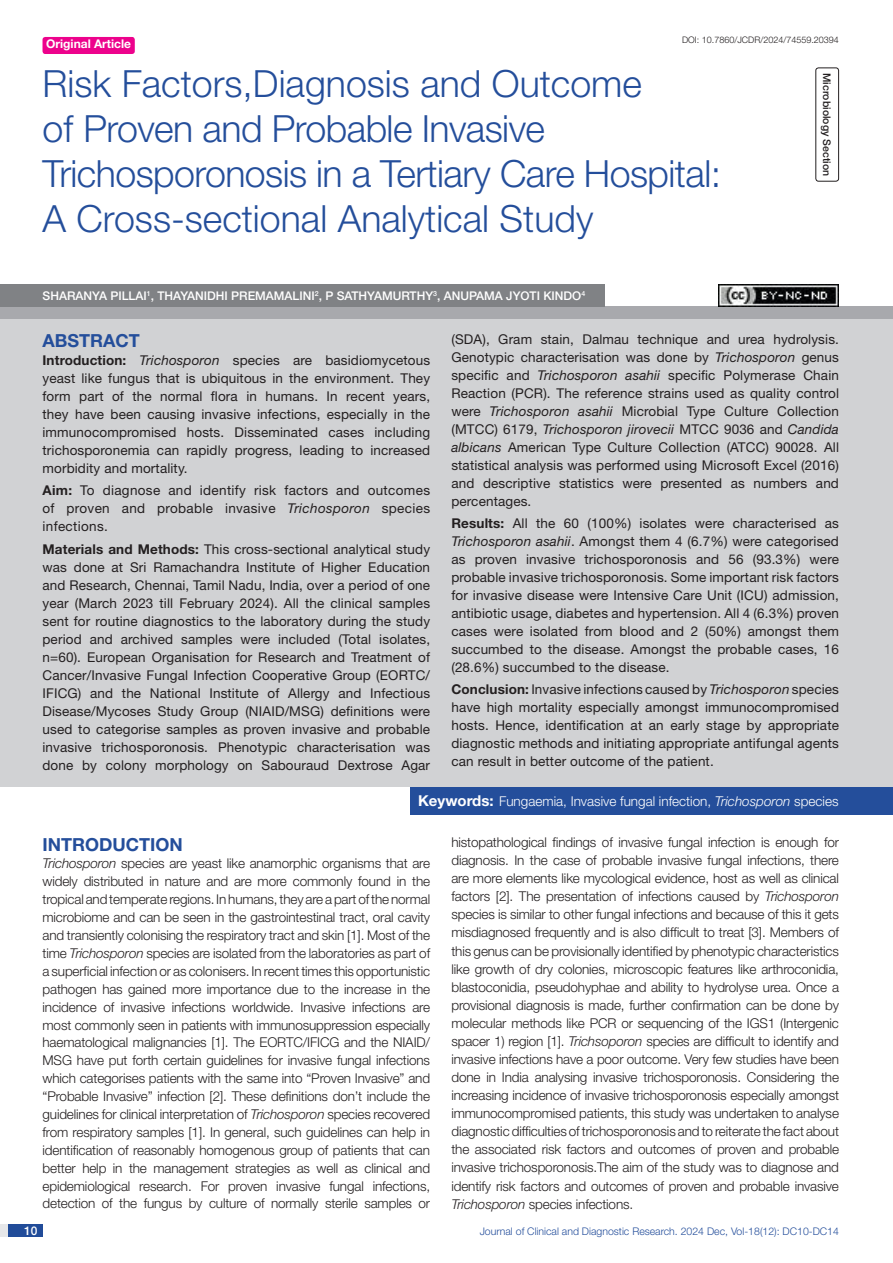
<style>
.page{position:relative;width:893px;height:1263px;background:#fff}
.page>*{position:absolute;margin:0;border:0;box-sizing:border-box;transform-origin:0 0}
.t1{font:300 37.5px/45px "Helvetica Neue";letter-spacing:-.015em;color:#244e9b}
.Heading{font:700 18px "Helvetica Neue";color:#244e9b}
.Abstract_head{font:700 18px "Helvetica Neue";color:#244e9b}
.Body_text{font:300 13.5px/18px "Helvetica Neue";letter-spacing:-.01em;color:#231f20;text-align:justify}
.Abstract_Text{font:13.5px/18px "Helvetica Neue";letter-spacing:.01em;color:#231f20;text-align:justify}
.Key_words{font:300 13.5px "Helvetica Neue";color:#fff}
.Author{font:500 12px "Helvetica Neue";color:#fff}
.t2{font:700 12px "Helvetica Neue";color:#fff}
.t3{font:300 10.5px "Helvetica Neue";color:#244e9b}
.section{font:500 10.5px "Helvetica Neue";color:#231f20}
.DOI{font:300 9px "Helvetica Neue";color:#231f20}
.s1{font-weight:700}
.s2{font-style:italic}
.s3{font-weight:700;font-size:15px}
</style>
<div class="page">
<div style="left:0;top:1224px;width:43px;height:13px;background:#e6e7e9"></div>
<div style="left:8px;top:1224px;width:35px;height:13px;background:#214c99"></div>
<div style="left:43px;top:37px;width:92px;height:17px;background:#ed028c;border-radius:3px"></div>
<div style="left:815px;top:67px;width:24px;height:115px;border:1px solid #231f20;border-radius:3px"></div>
<div style="left:0;top:307px;width:893px;height:12px;background:#a8a9ad"></div>
<div style="left:0;top:284px;width:604px;height:23px;background:#808285"></div>
<div style="left:0;top:319px;width:893px;height:468px;background:#d1d2d4"></div>
<div style="left:410px;top:787px;width:483px;height:27px;background:#244e9b"></div>
<img style="left:719px;top:284px;width:120px;height:23px">
<p class="t2" style="left:46px;top:37px;width:87px">Original Article</p>
<p class="DOI" style="left:682px;top:35px;width:158px">DOI: 10.7860/JCDR/2024/74559.20394</p>
<p class="t1" style="left:43px;top:60px;width:680px">Risk Factors,Diagnosis and Outcome<br>of Proven and Probable Invasive Trichosporonosis in a Tertiary Care Hospital:<br>A Cross-sectional Analytical Study</p>
<p class="Author" style="left:43px;top:289px;width:544px">SHARANYA PILLAI<sup>1</sup>, THAYANIDHI PREMAMALINI<sup>2</sup>, P SATHYAMURTHY<sup>3</sup>, ANUPAMA JYOTI KINDO<sup>4</sup></p>
<p class="section" style="left:833px;top:73px;width:104px;rotate:90deg">MICROBIOLOGY SECTION</p>
<p class="Abstract_head" style="left:43px;top:329px;width:99px">ABSTRACT</p>
<p class="Abstract_Text" style="left:43px;top:351px;width:389px"><span class="s1">Introduction:</span> <span class="s2">Trichosporon</span> species are basidiomycetous yeast like fungus that is ubiquitous in the environment. They form part of the normal flora in humans. In recent years, they have been causing invasive infections, especially in the immunocompromised hosts. Disseminated cases including trichosporonemia can rapidly progress, leading to increased morbidity and mortality.</p>
<p class="Abstract_Text" style="left:43px;top:481px;width:389px"><span class="s1">Aim:</span> To diagnose and identify risk factors and outcomes of proven and probable invasive <span class="s2">Trichosporon</span> species infections.</p>
<p class="Abstract_Text" style="left:43px;top:539px;width:389px"><span class="s1">Materials and Methods:</span> This cross-sectional analytical study was done at Sri Ramachandra Institute of Higher Education and Research, Chennai, Tamil Nadu, India, over a period of one year (March 2023 till February 2024). All the clinical samples sent for routine diagnostics to the laboratory during the study period and archived samples were included (Total isolates, n=60). European Organisation for Research and Treatment of Cancer/Invasive Fungal Infection Cooperative Group (EORTC/ IFICG) and the National Institute of Allergy and Infectious Disease/Mycoses Study Group (NIAID/MSG) definitions were used to categorise samples as proven invasive and probable invasive trichosporonosis. Phenotypic characterisation was done by colony morphology on Sabouraud Dextrose Agar</p>
<p class="Abstract_Text" style="left:451px;top:330px;width:389px">(SDA), Gram stain, Dalmau technique and urea hydrolysis.<br>Genotypic characterisation was done by <span class="s2">Trichosporon</span> genus specific and <span class="s2">Trichosporon asahii</span> specific Polymerase Chain Reaction (PCR). The reference strains used as quality control were <span class="s2">Trichosporon asahii</span> Microbial Type Culture Collection (MTCC) 6179, <span class="s2">Trichosporon jirovecii</span> MTCC 9036 and <span class="s2">Candida albicans</span> American Type Culture Collection (ATCC) 90028. All statistical analysis was performed using Microsoft Excel (2016) and descriptive statistics were presented as numbers and percentages.</p>
<p class="Abstract_Text" style="left:451px;top:514px;width:389px"><span class="s1">Results:</span> All the 60 (100%) isolates were characterised as <span class="s2">Trichosporon asahii</span>. Amongst them 4 (6.7%) were categorised as proven invasive trichosporonosis and 56 (93.3%) were probable invasive trichosporonosis. Some important risk factors for invasive disease were Intensive Care Unit (ICU) admission, antibiotic usage, diabetes and hypertension. All 4 (6.3%) proven cases were isolated from blood and 2 (50%) amongst them succumbed to the disease. Amongst the probable cases, 16 (28.6%) succumbed to the disease.</p>
<p class="Abstract_Text" style="left:451px;top:680px;width:389px"><span class="s1">Conclusion:</span> Invasive infections caused by <span class="s2">Trichosporon</span> species have high mortality especially amongst immunocompromised hosts. Hence, identification at an early stage by appropriate diagnostic methods and initiating appropriate antifungal agents can result in better outcome of the patient.</p>
<p class="Key_words" style="left:418px;top:793px;width:422px"><span class="s3">Keywords:</span> Fungaemia, Invasive fungal infection, <span class="s2">Trichosporon</span> species</p>
<p class="Heading" style="left:43px;top:833px;width:142px">INTRODUCTION</p>
<p class="Body_text" style="left:43px;top:854px;width:389px"><span class="s2">Trichosporon</span> species are yeast like anamorphic organisms that are widely distributed in nature and are more commonly found in the tropical and temperate regions. In humans, they are a part of the normal microbiome and can be seen in the gastrointestinal tract, oral cavity and transiently colonising the respiratory tract and skin [1]. Most of the time <span class="s2">Trichosporon</span> species are isolated from the laboratories as part of a superficial infection or as colonisers. In recent times this opportunistic pathogen has gained more importance due to the increase in the incidence of invasive infections worldwide. Invasive infections are most commonly seen in patients with immunosuppression especially haematological malignancies [1]. The EORTC/IFICG and the NIAID/ MSG have put forth certain guidelines for invasive fungal infections which categorises patients with the same into “Proven Invasive” and “Probable Invasive” infection [2]. These definitions don’t include the guidelines for clinical interpretation of <span class="s2">Trichosporon</span> species recovered from respiratory samples [1]. In general, such guidelines can help in identification of reasonably homogenous group of patients that can better help in the management strategies as well as clinical and epidemiological research. For proven invasive fungal infections, detection of the fungus by culture of normally sterile samples or</p>
<p class="Body_text" style="left:451px;top:833px;width:389px">histopathological findings of invasive fungal infection is enough for diagnosis. In the case of probable invasive fungal infections, there are more elements like mycological evidence, host as well as clinical factors [2]. The presentation of infections caused by <span class="s2">Trichosporon </span>species is similar to other fungal infections and because of this it gets misdiagnosed frequently and is also difficult to treat [3]. Members of this genus can be provisionally identified by phenotypic characteristics like growth of dry colonies, microscopic features like arthroconidia, blastoconidia, pseudohyphae and ability to hydrolyse urea. Once a provisional diagnosis is made, further confirmation can be done by molecular methods like PCR or sequencing of the IGS1 (Intergenic spacer 1) region [1]. <span class="s2">Trichsoporon</span> species are difficult to identify and invasive infections have a poor outcome. Very few studies have been done in India analysing invasive trichosporonosis. Considering the increasing incidence of invasive trichosporonosis especially amongst immunocompromised patients, this study was undertaken to analyse diagnostic difficulties of trichosporonosis and to reiterate the fact about the associated risk factors and outcomes of proven and probable invasive trichosporonosis.The aim of the study was to diagnose and identify risk factors and outcomes of proven and probable invasive <span class="s2">Trichosporon</span> species infections.</p>
<p class="Author" style="left:24px;top:1223px;width:15px">10</p>
<p class="t3" style="left:480px;top:1225px;width:361px">Journal of Clinical and Diagnostic Research. 2024 Dec, Vol-18(12): DC10-DC14</p>
</div>
